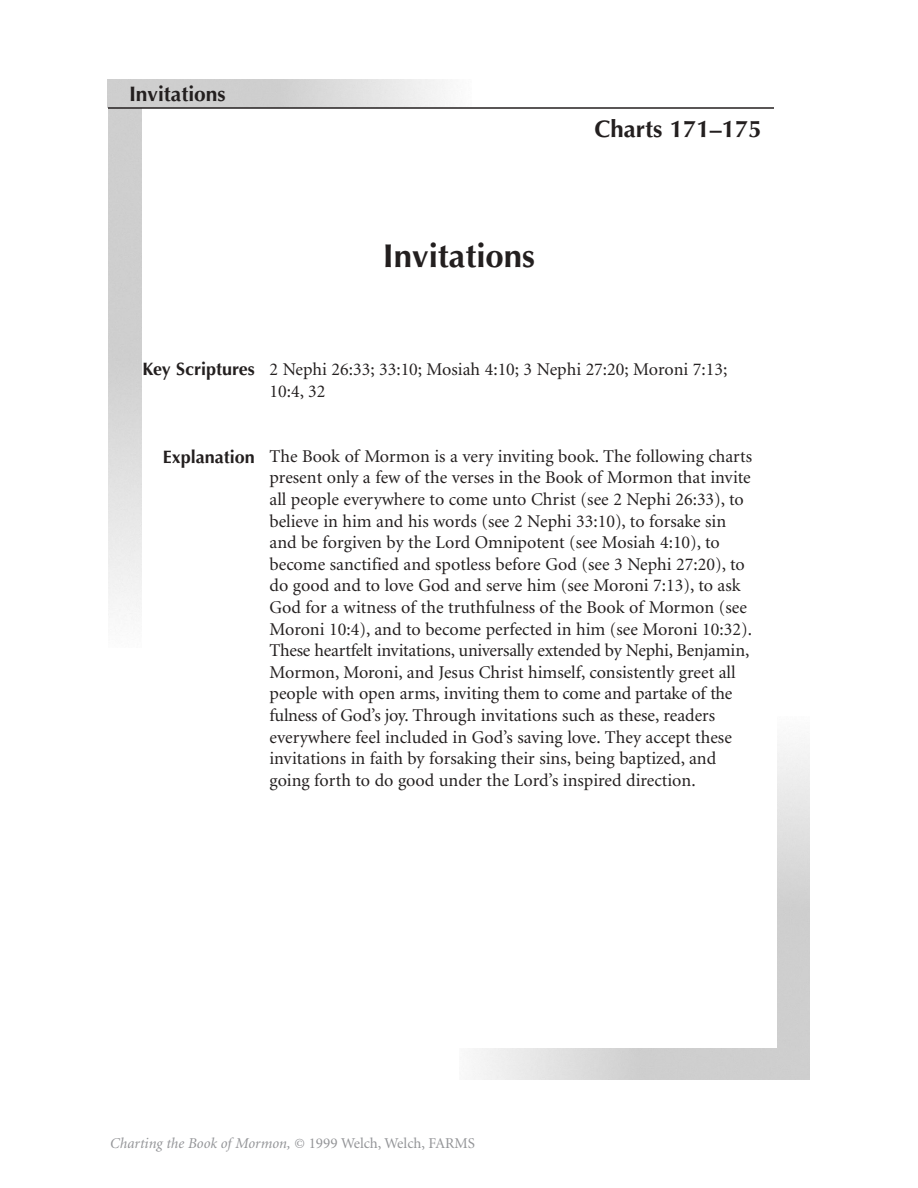
<style>
.page{position:relative;width:918px;height:1188px;background:#fff}
.page>*{position:absolute;margin:0;border:0;box-sizing:border-box;transform-origin:0 0}
.t1{font:700 33px "Optima";color:#231f1f}
.t2{font:700 24px "Optima";color:#231f1f}
.t3{font:700 21px "Optima";color:#231f1f}
.t4{font:18px/21.6px "Minion";color:#231f1f}
.t5{font:700 18px "Optima";color:#231f1f}
.t6{font:italic 15px "Minion";color:#939497}
.s1{font-style:normal}
</style>
<div class="page">
<hr style="left:108px;top:107px;width:666px;height:2px;background:#231f1f">
<p class="t3" style="left:129px;top:85px;width:98px">Invitations</p>
<h2 class="t2" style="left:595px;top:118px;width:169px">Charts 171–175</h2>
<h1 class="t1" style="left:383px;top:242px;width:154px">Invitations</h1>
<p class="t5" style="left:142px;top:361px;width:114px">Key Scriptures</p>
<p class="t4" style="left:270px;top:360px;width:459px">2 Nephi 26:33; 33:10; Mosiah 4:10; 3 Nephi 27:20; Moroni 7:13;<br>10:4, 32</p>
<p class="t5" style="left:163px;top:449px;width:94px">Explanation</p>
<p class="t4" style="left:269px;top:447px;width:484px">The Book of Mormon is a very inviting book. The following charts present only a few of the verses in the Book of Mormon that invite all people everywhere to come unto Christ (see 2 Nephi 26:33), to believe in him and his words (see 2 Nephi 33:10), to forsake sin and be forgiven by the Lord Omnipotent (see Mosiah 4:10), to become sanctified and spotless before God (see 3 Nephi 27:20), to do good and to love God and serve him (see Moroni 7:13), to ask God for a witness of the truthfulness of the Book of Mormon (see Moroni 10:4), and to become perfected in him (see Moroni 10:32).<br>These heartfelt invitations, universally extended by Nephi, Benjamin, Mormon, Moroni, and Jesus Christ himself, consistently greet all people with open arms, inviting them to come and partake of the fulness of God’s joy. Through invitations such as these, readers everywhere feel included in God’s saving love. They accept these invitations in faith by forsaking their sins, being baptized, and going forth to do good under the Lord’s inspired direction.</p>
<p class="t6" style="left:110px;top:1137px;width:366px">Charting the Book of Mormon, <span class="s1">© 1999 Welch, Welch, FARMS</span></p>
</div>
